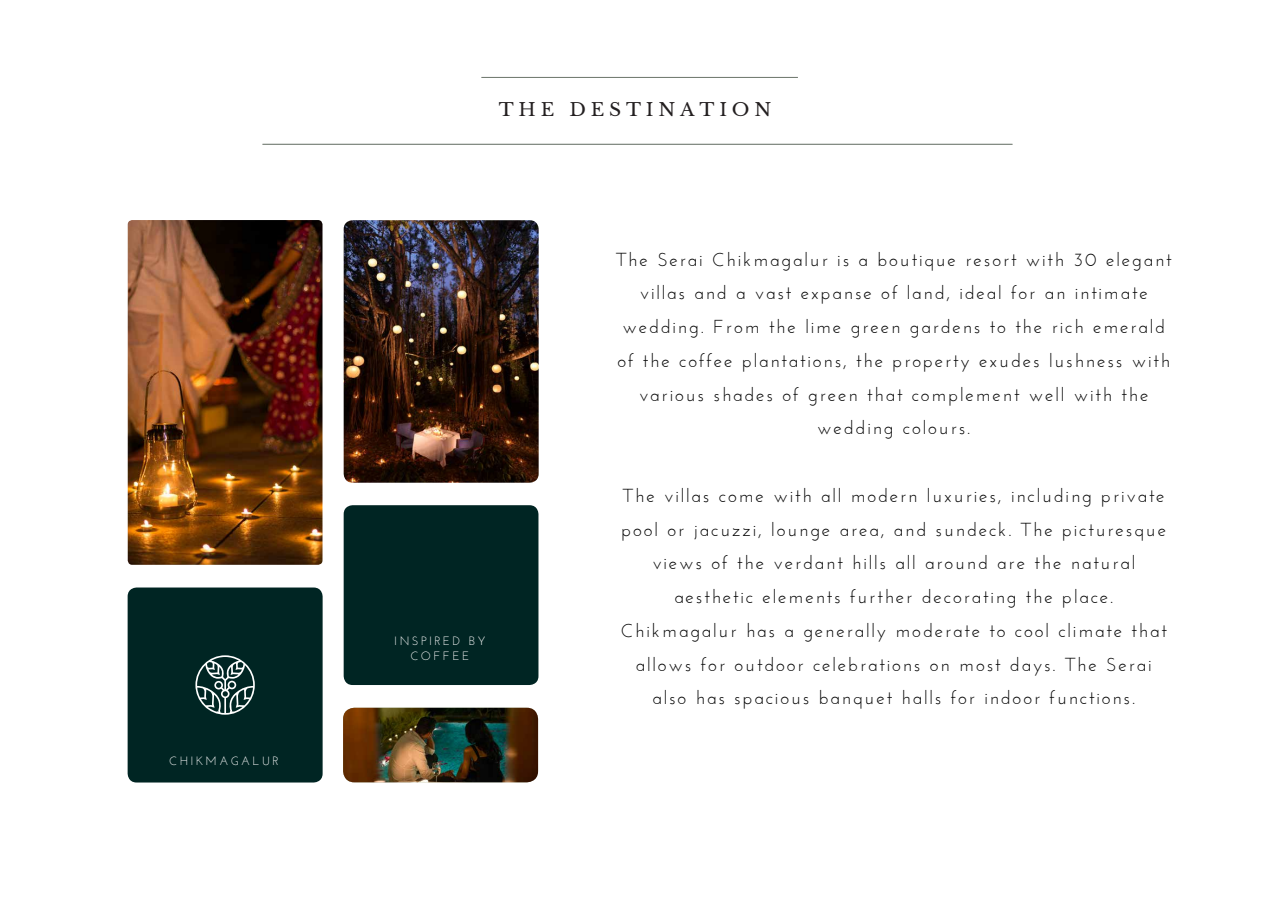
<style>
.page{position:relative;width:1275px;height:900px;background:#fff}
.page>*{position:absolute;margin:0;border:0;box-sizing:border-box;transform-origin:0 0}
.t1{font:18.75px/33.8px "Josefin Sans";letter-spacing:.1em;color:#000;text-align:center}
.t2{font:17.85px "Libre Baskerville";letter-spacing:.255em;color:#231f20;scale:1.05 1}
.t3{font:12.08px/14.5px "Josefin Sans";letter-spacing:.2em;color:#fff;text-align:center}
</style>
<div class="page">
<hr style="left:481px;top:77px;width:317px;height:1px;background:#6e786e">
<hr style="left:262px;top:144px;width:750px;height:1px;background:#6e786e">
<div style="left:128px;top:588px;width:195px;height:195px;background:#002523;border-radius:9px"></div>
<img style="left:343px;top:708px;width:195px;height:74px">
<div style="left:344px;top:505px;width:194px;height:180px;background:#002523;border-radius:9px"></div>
<img style="left:128px;top:220px;width:195px;height:345px">
<img style="left:344px;top:220px;width:195px;height:263px">
<svg style="left:195px;top:655px;width:60px;height:60px"></svg>
<p class="t3" style="left:169px;top:753px;width:111px">CHIKMAGALUR</p>
<p class="t2" style="left:499px;top:99px;width:261px">THE DESTINATION</p>
<p class="t3" style="left:394px;top:634px;width:93px">INSPIRED BY<br>COFFEE</p>
<p class="t1" style="left:616px;top:242px;width:557px">The Serai Chikmagalur is a boutique resort with 30 elegant villas and a vast expanse of land, ideal for an intimate wedding. From the lime green gardens to the rich emerald of the coffee plantations, the property exudes lushness with various shades of green that complement well with the wedding colours.</p>
<p class="t1" style="left:621px;top:478px;width:547px">The villas come with all modern luxuries, including private pool or jacuzzi, lounge area, and sundeck. The picturesque views of the verdant hills all around are the natural aesthetic elements further decorating the place.<br>Chikmagalur has a generally moderate to cool climate that allows for outdoor celebrations on most days. The Serai also has spacious banquet halls for indoor functions.</p>
</div>
